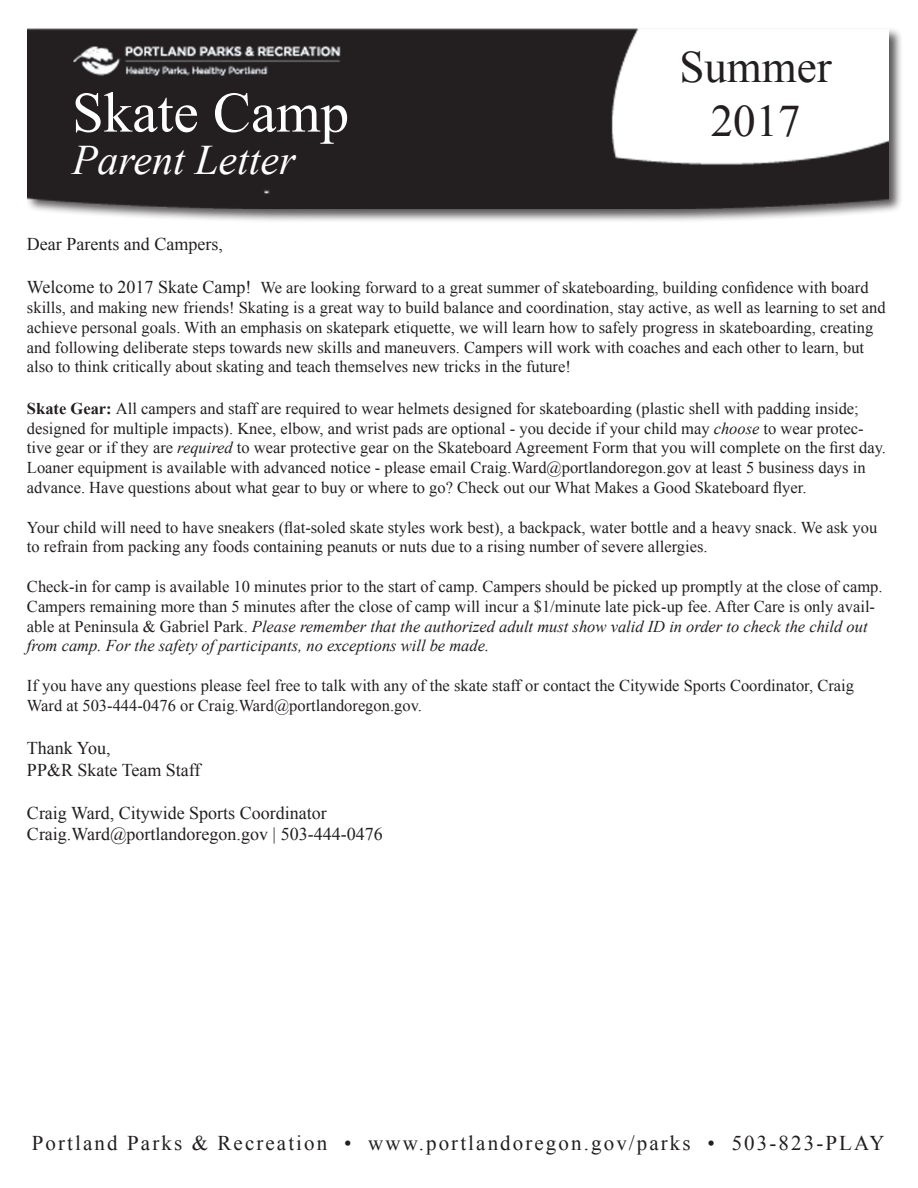
<style>
.page{position:relative;width:918px;height:1188px;background:#fff}
.page>*{position:absolute;margin:0;border:0;box-sizing:border-box;transform-origin:0 0}
.t1{font:57px "Times New Roman";color:#fff}
.t2{font:45px/54px "Times New Roman";color:#231f20;text-align:center}
.t3{font:italic 42px "Times New Roman";color:#fff}
.t4{font:21px "Times New Roman";letter-spacing:.1em;color:#231f20}
.t5{font:18px "Times New Roman";color:#231f20}
.t6{font:16.5px/19.8px "Times New Roman";color:#231f20}
.s1{font-size:18px}
.s2{font-weight:700}
.s3{font-style:italic}
</style>
<div class="page">
<div style="left:26px;top:27px;width:878px;height:197px;background:#231f20;opacity:.75"></div>
<img style="left:27px;top:27px;width:862px;height:182px">
<div style="left:38px;top:90px;width:448px;height:98px;background:#231f20"></div>
<div style="left:511px;top:35px;width:101px;height:55px;background:#231f20"></div>
<p class="t1" style="left:72px;top:74px;width:279px">Skate Camp</p>
<p class="t3" style="left:72px;top:131px;width:225px">Parent Letter</p>
<p class="t2" style="left:679px;top:39px;width:154px">Summer<br>2017</p>
<p class="t5" style="left:27px;top:232px;width:197px">Dear Parents and Campers,</p>
<p class="t6" style="left:27px;top:278px;width:860px"><span class="s1">Welcome to 2017 Skate Camp!</span> We are looking forward to a great summer of skateboarding, building confidence with board skills, and making new friends! Skating is a great way to build balance and coordination, stay active, as well as learning to set and achieve personal goals. With an emphasis on skatepark etiquette, we will learn how to safely progress in skateboarding, creating and following deliberate steps towards new skills and maneuvers. Campers will work with coaches and each other to learn, but also to think critically about skating and teach themselves new tricks in the future!</p>
<p class="t6" style="left:27px;top:398px;width:861px"><span class="s2">Skate Gear:</span> All campers and staff are required to wear helmets designed for skateboarding (plastic shell with padding inside; designed for multiple impacts). Knee, elbow, and wrist pads are optional - you decide if your child may <span class="s3">choose</span> to wear protec&shy;tive gear or if they are <span class="s3">required</span> to wear protective gear on the Skateboard Agreement Form that you will complete on the first day.<br>Loaner equipment is available with advanced notice - please email Craig.Ward@portlandoregon.gov at least 5 business days in advance. Have questions about what gear to buy or where to go? Check out our What Makes a Good Skateboard flyer.</p>
<p class="t6" style="left:27px;top:517px;width:852px">Your child will need to have sneakers (flat-soled skate styles work best), a backpack, water bottle and a heavy snack. We ask you to refrain from packing any foods containing peanuts or nuts due to a rising number of severe allergies.</p>
<p class="t6" style="left:27px;top:576px;width:857px">Check-in for camp is available 10 minutes prior to the start of camp. Campers should be picked up promptly at the close of camp.<br>Campers remaining more than 5 minutes after the close of camp will incur a $1/minute late pick-up fee. After Care is only avail&shy;able at Peninsula &amp; Gabriel Park. <span class="s3">Please remember that the authorized adult must show valid ID in order to check the child out from camp. For the safety of participants, no exceptions will be made.</span></p>
<p class="t6" style="left:27px;top:675px;width:829px">If you have any questions please feel free to talk with any of the skate staff or contact the Citywide Sports Coordinator, Craig<br>Ward at 503-444-0476 or Craig.Ward@portlandoregon.gov.</p>
<p class="t5" style="left:27px;top:736px;width:85px">Thank You,</p>
<p class="t5" style="left:27px;top:758px;width:175px">PP&amp;R Skate Team Staff</p>
<p class="t5" style="left:27px;top:801px;width:301px">Craig Ward, Citywide Sports Coordinator</p>
<p class="t5" style="left:27px;top:822px;width:357px">Craig.Ward@portlandoregon.gov | 503-444-0476</p>
<p class="t4" style="left:32px;top:1129px;width:854px">Portland Parks &amp; Recreation • www.portlandoregon.gov/parks • 503-823-PLAY</p>
</div>
